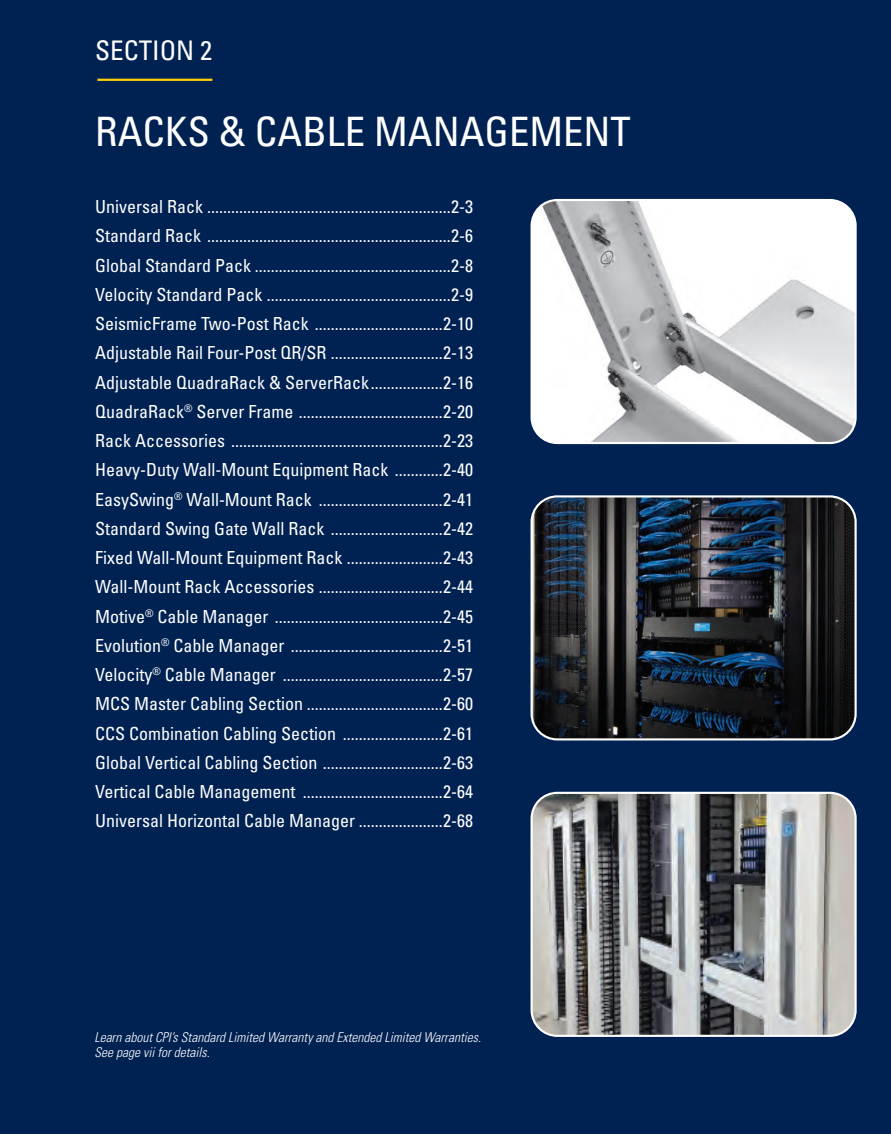
<style>
.page{position:relative;width:891px;height:1134px;background:#002252}
.page>*{position:absolute;margin:0;border:0;box-sizing:border-box;transform-origin:0 0}
.t1{font:condensed 40.5px "Univers LT Std";color:#fff}
.t2{font:condensed 27px "Univers LT Std";color:#fff}
.t3{font:condensed 18px/29.2px "Univers LT Std";color:#fff;text-align:justify}
.t4{font:italic 300 condensed 13.5px/14.6px "Univers LT Std";color:#fff}
</style>
<div class="page">
<hr style="left:97px;top:79px;width:115px;height:2px;background:#fdd008">
<img style="left:532px;top:793px;width:322px;height:242px">
<div style="left:531px;top:792px;width:326px;height:245px;border:2px solid #fff;border-radius:26px"></div>
<img style="left:532px;top:498px;width:322px;height:240px">
<div style="left:531px;top:495px;width:326px;height:246px;border:2px solid #fff;border-radius:26px"></div>
<img style="left:532px;top:200px;width:322px;height:243px">
<div style="left:531px;top:199px;width:326px;height:245px;border:2px solid #fff;border-radius:26px"></div>
<h2 class="t2" style="left:95px;top:33px;width:119px">SECTION 2</h2>
<h1 class="t1" style="left:95px;top:106px;width:537px">RACKS &amp; CABLE MANAGEMENT</h1>
<p class="t3" style="left:95px;top:192px;width:380px">Universal Rack .............................................................2-3<br>Standard Rack .............................................................2-6<br>Global Standard Pack .................................................2-8<br>Velocity Standard Pack ..............................................2-9<br>SeismicFrame Two-Post Rack ................................2-10<br>Adjustable Rail Four-Post QR/SR ............................2-13<br>Adjustable QuadraRack &amp; ServerRack..................2-16<br>QuadraRack<sup>®</sup> Server Frame ....................................2-20<br>Rack Accessories .....................................................2-23<br>Heavy-Duty Wall-Mount Equipment Rack ............2-40<br>EasySwing<sup>®</sup> Wall-Mount Rack ...............................2-41<br>Standard Swing Gate Wall Rack ............................2-42<br>Fixed Wall-Mount Equipment Rack ........................2-43<br>Wall-Mount Rack Accessories ...............................2-44<br>Motive<sup>®</sup> Cable Manager ..........................................2-45<br>Evolution<sup>®</sup> Cable Manager ......................................2-51<br>Velocity<sup>®</sup> Cable Manager ........................................2-57<br>MCS Master Cabling Section ..................................2-60<br>CCS Combination Cabling Section .........................2-61<br>Global Vertical Cabling Section ..............................2-63<br>Vertical Cable Management ...................................2-64<br>Universal Horizontal Cable Manager .....................2-68</p>
<p class="t4" style="left:94px;top:1030px;width:388px">Learn about CPI’s Standard Limited Warranty and Extended Limited Warranties.<br>See page vii for details.</p>
</div>
